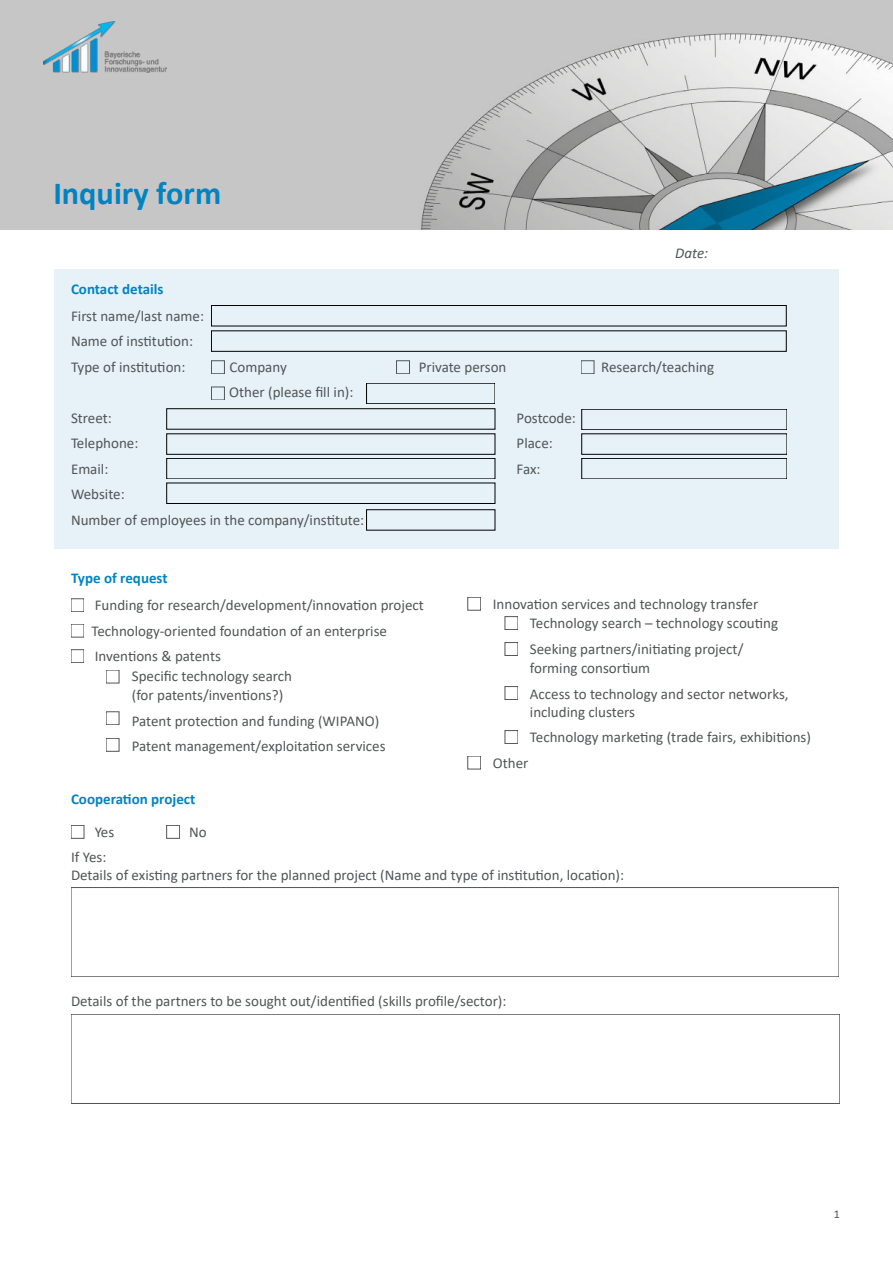
<style>
.page{position:relative;width:893px;height:1263px;background:#fff}
.page>*{position:absolute;margin:0;border:0;box-sizing:border-box;transform-origin:0 0}
.t1{font:700 32.25px "Calibri";color:#0084c1}
.t2{font:15px/25.5px "Calibri";color:#525556}
.t3{font:700 15px "Calibri";color:#0084c1}
.t4{font:italic 15px "Calibri";color:#525556}
.t5{font:12px "Calibri";color:#525556}
</style>
<div class="page">
<img style="left:0;top:0;width:893px;height:230px">
<img style="left:44px;top:22px;width:123px;height:50px">
<div style="left:54px;top:269px;width:785px;height:280px;background:#e6f2f8"></div>
<div style="left:211px;top:305px;width:575px;height:21px;border:1px solid #000"></div>
<div style="left:367px;top:383px;width:128px;height:21px;border:1px solid #000"></div>
<div style="left:167px;top:458px;width:328px;height:21px;border:1px solid #000"></div>
<div style="left:582px;top:409px;width:205px;height:21px;border:1px solid #000"></div>
<div style="left:71px;top:599px;width:13px;height:13px;border:1px solid #525556"></div>
<div style="left:71px;top:624px;width:13px;height:13px;border:1px solid #525556"></div>
<div style="left:71px;top:650px;width:13px;height:13px;border:1px solid #525556"></div>
<div style="left:106px;top:712px;width:13px;height:13px;border:1px solid #525556"></div>
<div style="left:106px;top:738px;width:13px;height:13px;border:1px solid #525556"></div>
<div style="left:211px;top:361px;width:13px;height:13px;border:1px solid #525556"></div>
<div style="left:396px;top:361px;width:13px;height:13px;border:1px solid #525556"></div>
<div style="left:581px;top:361px;width:13px;height:13px;border:1px solid #525556"></div>
<div style="left:468px;top:597px;width:13px;height:13px;border:1px solid #525556"></div>
<div style="left:505px;top:617px;width:13px;height:13px;border:1px solid #525556"></div>
<div style="left:468px;top:756px;width:13px;height:13px;border:1px solid #525556"></div>
<div style="left:71px;top:887px;width:768px;height:90px;border:1px solid #525556"></div>
<div style="left:71px;top:1014px;width:769px;height:89px;border:1px solid #525556"></div>
<div style="left:71px;top:825px;width:13px;height:13px;border:1px solid #525556"></div>
<div style="left:167px;top:825px;width:13px;height:13px;border:1px solid #525556"></div>
<div style="left:582px;top:458px;width:205px;height:21px;border:1px solid #000"></div>
<h1 class="t1" style="left:53px;top:170px;width:169px">Inquiry form</h1>
<p class="t3" style="left:71px;top:278px;width:94px">Contact details</p>
<p class="t2" style="left:71px;top:304px;width:135px">First name/last name:<br>Name of institution:<br>Type of institution:</p>
<p class="t4" style="left:675px;top:244px;width:34px">Date:</p>
<p class="t2" style="left:230px;top:354px;width:59px">Company</p>
<p class="t2" style="left:419px;top:354px;width:89px">Private person</p>
<p class="t2" style="left:601px;top:354px;width:115px">Research/teaching</p>
<p class="t2" style="left:229px;top:379px;width:126px">Other (please fill in):</p>
<p class="t2" style="left:71px;top:405px;width:42px">Street:</p>
<p class="t2" style="left:517px;top:405px;width:61px">Postcode:</p>
<p class="t2" style="left:71px;top:430px;width:69px">Telephone:</p>
<p class="t2" style="left:517px;top:430px;width:38px">Place:</p>
<p class="t2" style="left:71px;top:457px;width:39px">Email:</p>
<p class="t2" style="left:517px;top:457px;width:26px">Fax:</p>
<p class="t2" style="left:71px;top:482px;width:295px">Website:<br>Number of employees in the company/institute:</p>
<p class="t3" style="left:71px;top:567px;width:98px">Type of request</p>
<p class="t2" style="left:91px;top:592px;width:334px">Funding for research/development/innovation project<br>Technology-oriented foundation of an enterprise<br>Inventions &amp; patents</p>
<p class="t2" style="left:132px;top:665px;width:162px;line-height:19.5px">Specific technology search (for patents/inventions?)</p>
<p class="t2" style="left:132px;top:707px;width:255px">Patent protection and funding (WIPANO)<br>Patent management/exploitation services</p>
<p class="t2" style="left:530px;top:593px;width:250px;line-height:19.5px;text-indent:-37px">Innovation services and technology transfer<br>Technology search – technology scouting</p>
<p class="t2" style="left:530px;top:638px;width:215px;line-height:19.5px">Seeking partners/initiating project/ forming consortium</p>
<p class="t2" style="left:530px;top:684px;width:260px;line-height:18px">Access to technology and sector networks, including clusters</p>
<p class="t2" style="left:530px;top:724px;width:283px">Technology marketing (trade fairs, exhibitions)</p>
<p class="t2" style="left:493px;top:749px;width:37px">Other</p>
<p class="t3" style="left:71px;top:788px;width:126px">Cooperation project</p>
<p class="t2" style="left:95px;top:820px;width:21px">Yes</p>
<p class="t2" style="left:189px;top:820px;width:19px">No</p>
<p class="t2" style="left:71px;top:849px;width:555px;line-height:18px">If Yes:<br>Details of existing partners for the planned project (Name and type of institution, location):</p>
<p class="t2" style="left:71px;top:988px;width:437px">Details of the partners to be sought out/identified (skills profile/sector):</p>
<p class="t5" style="left:834px;top:1209px;width:8px">1</p>
</div>
